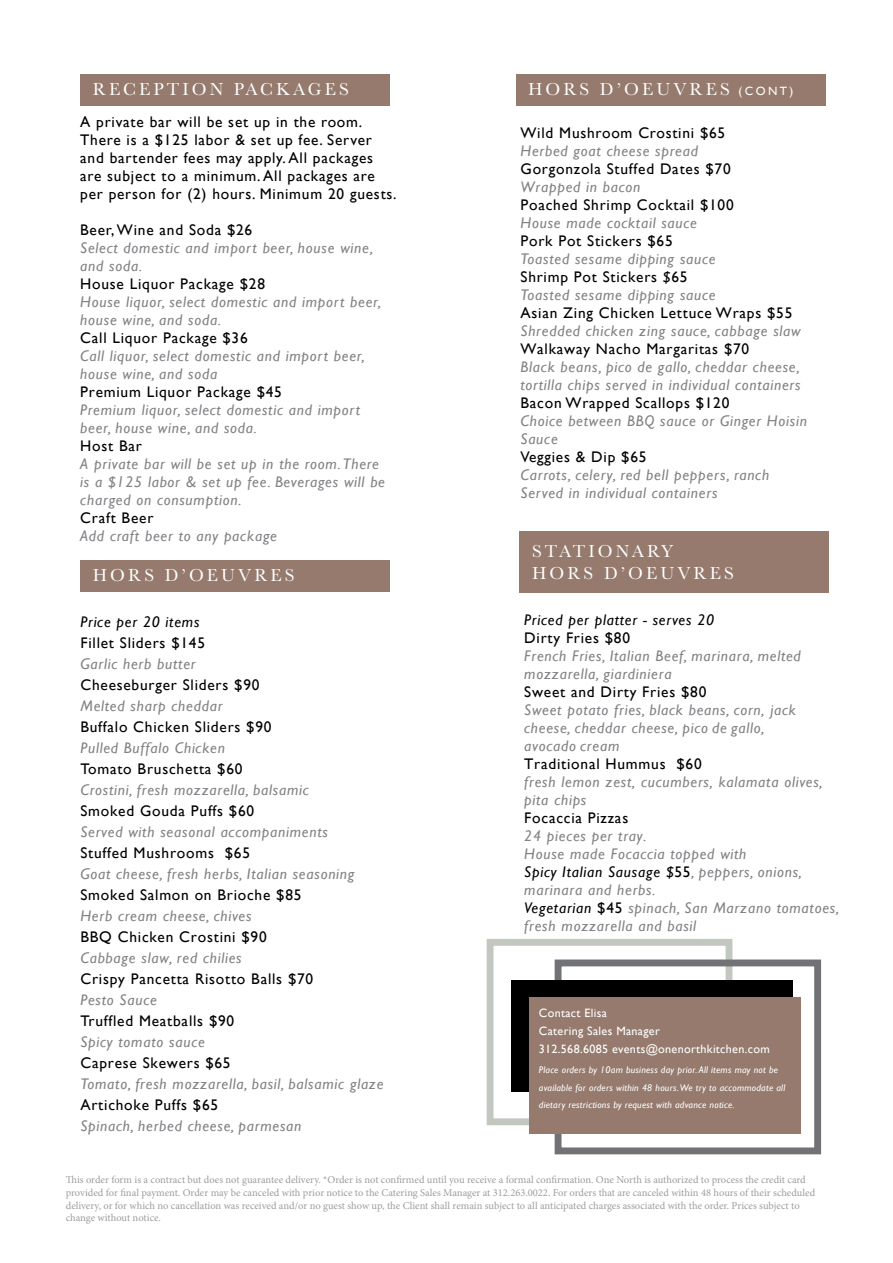
<style>
.page{position:relative;width:893px;height:1263px;background:#fff}
.page>*{position:absolute;margin:0;border:0;box-sizing:border-box;transform-origin:0 0}
.t1{font:18px/21.6px "Baskerville";letter-spacing:.17em;color:#fff}
.t2{font:italic 15.45px/18px "Gill Sans";letter-spacing:.05em;color:#808285}
.t3{font:15.45px/18px "Gill Sans";letter-spacing:.05em;color:#000}
.t4{font:italic 15.45px "Gill Sans";letter-spacing:.05em;color:#000}
.t5{font:12.15px/18.1px "Gill Sans";letter-spacing:.025em;color:#fff}
.t6{font:10.5px/12.6px "Minion Pro";color:#9b9da0}
.t7{font:italic 9.75px/18.1px "Gill Sans";letter-spacing:.025em;color:#fff}
.s1{font-family:"Gill Sans";font-size:12px}
.s2{font-style:normal;color:#000}
.s3{color:#000}
</style>
<div class="page">
<div style="left:487px;top:939px;width:245px;height:186px;border:7px solid #c2c8c0"></div>
<div style="left:80px;top:74px;width:310px;height:32px;background:#957a6d"></div>
<div style="left:516px;top:74px;width:310px;height:32px;background:#957a6d"></div>
<div style="left:80px;top:560px;width:310px;height:31px;background:#957a6d"></div>
<div style="left:519px;top:531px;width:310px;height:62px;background:#957a6d"></div>
<div style="left:555px;top:959px;width:266px;height:195px;border:7px solid #717275"></div>
<div style="left:512px;top:980px;width:281px;height:111px;background:#000"></div>
<div style="left:530px;top:997px;width:271px;height:137px;background:#957a6d"></div>
<p class="t1" style="left:93px;top:79px;width:258px">RECEPTION PACKAGES</p>
<p class="t3" style="left:80px;top:113px;width:318px">A private bar will be set up in the room.<br>There is a $125 labor &amp; set up fee. Server and bartender fees may apply. All packages are subject to a minimum. All packages are per person for (2) hours. Minimum 20 guests.</p>
<p class="t3" style="left:80px;top:221px;width:174px">Beer,Wine and Soda $26</p>
<p class="t2" style="left:80px;top:239px;width:295px">Select domestic and import beer, house wine, and soda.</p>
<p class="t3" style="left:80px;top:275px;width:186px">House Liquor Package $28</p>
<p class="t2" style="left:80px;top:293px;width:303px">House liquor, select domestic and import beer, house wine, and soda.</p>
<p class="t3" style="left:80px;top:329px;width:169px">Call Liquor Package $36</p>
<p class="t2" style="left:80px;top:347px;width:286px">Call liquor, select domestic and import beer, house wine, and soda</p>
<p class="t3" style="left:80px;top:383px;width:203px">Premium Liquor Package $45</p>
<p class="t2" style="left:80px;top:401px;width:281px">Premium liquor, select domestic and import beer, house wine, and soda.</p>
<p class="t3" style="left:80px;top:437px;width:63px">Host Bar</p>
<p class="t2" style="left:80px;top:455px;width:306px">A private bar will be set up in the room.There is a $125 labor &amp; set up fee. Beverages will be charged on consumption.</p>
<p class="t3" style="left:80px;top:509px;width:75px">Craft Beer</p>
<p class="t2" style="left:80px;top:527px;width:198px">Add craft beer to any package</p>
<p class="t1" style="left:93px;top:565px;width:203px">HORS D’OEUVRES</p>
<p class="t4" style="left:80px;top:613px;width:121px">Price per 20 items</p>
<p class="t3" style="left:80px;top:634px;width:126px">Fillet Sliders $145</p>
<p class="t2" style="left:80px;top:655px;width:117px">Garlic herb butter</p>
<p class="t3" style="left:80px;top:676px;width:181px">Cheeseburger Sliders $90</p>
<p class="t2" style="left:80px;top:697px;width:144px">Melted sharp cheddar</p>
<p class="t3" style="left:80px;top:718px;width:193px">Buffalo Chicken Sliders $90</p>
<p class="t2" style="left:80px;top:739px;width:146px">Pulled Buffalo Chicken</p>
<p class="t3" style="left:80px;top:760px;width:164px">Tomato Bruschetta $60</p>
<p class="t2" style="left:80px;top:781px;width:230px">Crostini, fresh mozzarella, balsamic</p>
<p class="t3" style="left:80px;top:802px;width:175px">Smoked Gouda Puffs $60</p>
<p class="t2" style="left:80px;top:823px;width:249px">Served with seasonal accompaniments</p>
<p class="t3" style="left:80px;top:844px;width:171px">Stuffed Mushrooms $65</p>
<p class="t2" style="left:80px;top:865px;width:276px">Goat cheese, fresh herbs, Italian seasoning</p>
<p class="t3" style="left:80px;top:886px;width:223px">Smoked Salmon on Brioche $85</p>
<p class="t2" style="left:80px;top:907px;width:173px">Herb cream cheese, chives</p>
<p class="t3" style="left:80px;top:928px;width:188px">BBQ Chicken Crostini $90</p>
<p class="t2" style="left:80px;top:949px;width:163px">Cabbage slaw, red chilies</p>
<p class="t3" style="left:80px;top:970px;width:234px">Crispy Pancetta Risotto Balls $70</p>
<p class="t2" style="left:80px;top:991px;width:78px">Pesto Sauce</p>
<p class="t3" style="left:80px;top:1012px;width:155px">Truffled Meatballs $90</p>
<p class="t2" style="left:80px;top:1033px;width:126px">Spicy tomato sauce</p>
<p class="t3" style="left:80px;top:1054px;width:152px">Caprese Skewers $65</p>
<p class="t2" style="left:80px;top:1075px;width:305px">Tomato, fresh mozzarella, basil, balsamic glaze</p>
<p class="t3" style="left:80px;top:1096px;width:139px">Artichoke Puffs $65</p>
<p class="t2" style="left:80px;top:1117px;width:223px">Spinach, herbed cheese, parmesan</p>
<p class="t1" style="left:528px;top:79px;width:267px">HORS D’OEUVRES <span class="s1">(CONT)</span></p>
<p class="t3" style="left:520px;top:124px;width:206px">Wild Mushroom Crostini $65</p>
<p class="t2" style="left:520px;top:142px;width:179px">Herbed goat cheese spread</p>
<p class="t3" style="left:520px;top:160px;width:212px">Gorgonzola Stuffed Dates $70</p>
<p class="t2" style="left:520px;top:178px;width:121px">Wrapped in bacon</p>
<p class="t3" style="left:520px;top:196px;width:215px">Poached Shrimp Cocktail $100</p>
<p class="t2" style="left:520px;top:214px;width:178px">House made cocktail sauce</p>
<p class="t3" style="left:520px;top:232px;width:154px">Pork Pot Stickers $65</p>
<p class="t2" style="left:520px;top:250px;width:197px">Toasted sesame dipping sauce<br><span class="s2">Shrimp Pot Stickers</span> <span class="s3">$</span><span class="s2">65<br></span>Toasted sesame dipping sauce</p>
<p class="t3" style="left:520px;top:304px;width:273px">Asian Zing Chicken Lettuce Wraps $55</p>
<p class="t2" style="left:520px;top:322px;width:282px">Shredded chicken zing sauce, cabbage slaw</p>
<p class="t3" style="left:520px;top:340px;width:230px">Walkaway Nacho Margaritas $70</p>
<p class="t2" style="left:520px;top:358px;width:282px">Black beans, pico de gallo, cheddar cheese, tortilla chips served in individual containers</p>
<p class="t3" style="left:520px;top:394px;width:210px">Bacon Wrapped Scallops $120</p>
<p class="t2" style="left:520px;top:412px;width:288px">Choice between BBQ sauce or Ginger Hoisin<br>Sauce</p>
<p class="t3" style="left:520px;top:448px;width:127px">Veggies &amp; Dip $65</p>
<p class="t2" style="left:520px;top:466px;width:250px">Carrots, celery, red bell peppers, ranch<br>Served in individual containers</p>
<p class="t1" style="left:532px;top:541px;width:203px">STATIONARY<br>HORS D’OEUVRES</p>
<p class="t4" style="left:524px;top:611px;width:191px">Priced per platter - serves 20</p>
<p class="t3" style="left:524px;top:629px;width:107px">Dirty Fries $80</p>
<p class="t2" style="left:524px;top:647px;width:278px">French Fries, Italian Beef, marinara, melted mozzarella, giardiniera</p>
<p class="t3" style="left:524px;top:683px;width:184px">Sweet and Dirty Fries $80</p>
<p class="t2" style="left:524px;top:701px;width:273px">Sweet potato fries, black beans, corn, jack cheese, cheddar cheese, pico de gallo, avocado cream</p>
<p class="t3" style="left:524px;top:755px;width:179px">Traditional Hummus $60</p>
<p class="t2" style="left:524px;top:773px;width:300px">fresh lemon zest, cucumbers, kalamata olives, pita chips</p>
<p class="t3" style="left:524px;top:809px;width:105px">Focaccia Pizzas</p>
<p class="t2" style="left:524px;top:827px;width:316px">24 pieces per tray.<br>House made Focaccia topped with<br><span class="s3">Spicy Italian Sausage $</span><span class="s2">55</span>, peppers, onions, marinara and herbs.<br><span class="s3">Vegetarian</span> <span class="s2">$45</span> spinach, San Marzano tomatoes, fresh mozzarella and basil</p>
<p class="t5" style="left:539px;top:1004px;width:232px">Contact Elisa<br>Catering Sales Manager<br>312.568.6085 events@onenorthkitchen.com</p>
<p class="t7" style="left:539px;top:1060px;width:248px">Place orders by 10am business day prior. All items may not be available for orders within 48 hours.We try to accommodate all</p>
<p class="t7" style="left:539px;top:1095px;width:197px">dietary restrictions by request with advance notice.</p>
<p class="t6" style="left:66px;top:1174px;width:751px">This order form is a contract but does not guarantee delivery. *Order is not confirmed until you receive a formal confirmation. One North is authorized to process the credit card provided for final payment. Order may be canceled with prior notice to the Catering Sales Manager at 312.263.0022. For orders that are canceled within 48 hours of their scheduled delivery, or for which no cancellation was received and/or no guest show up, the Client shall remain subject to all anticipated charges associated with the order. Prices subject to change without notice.</p>
</div>
